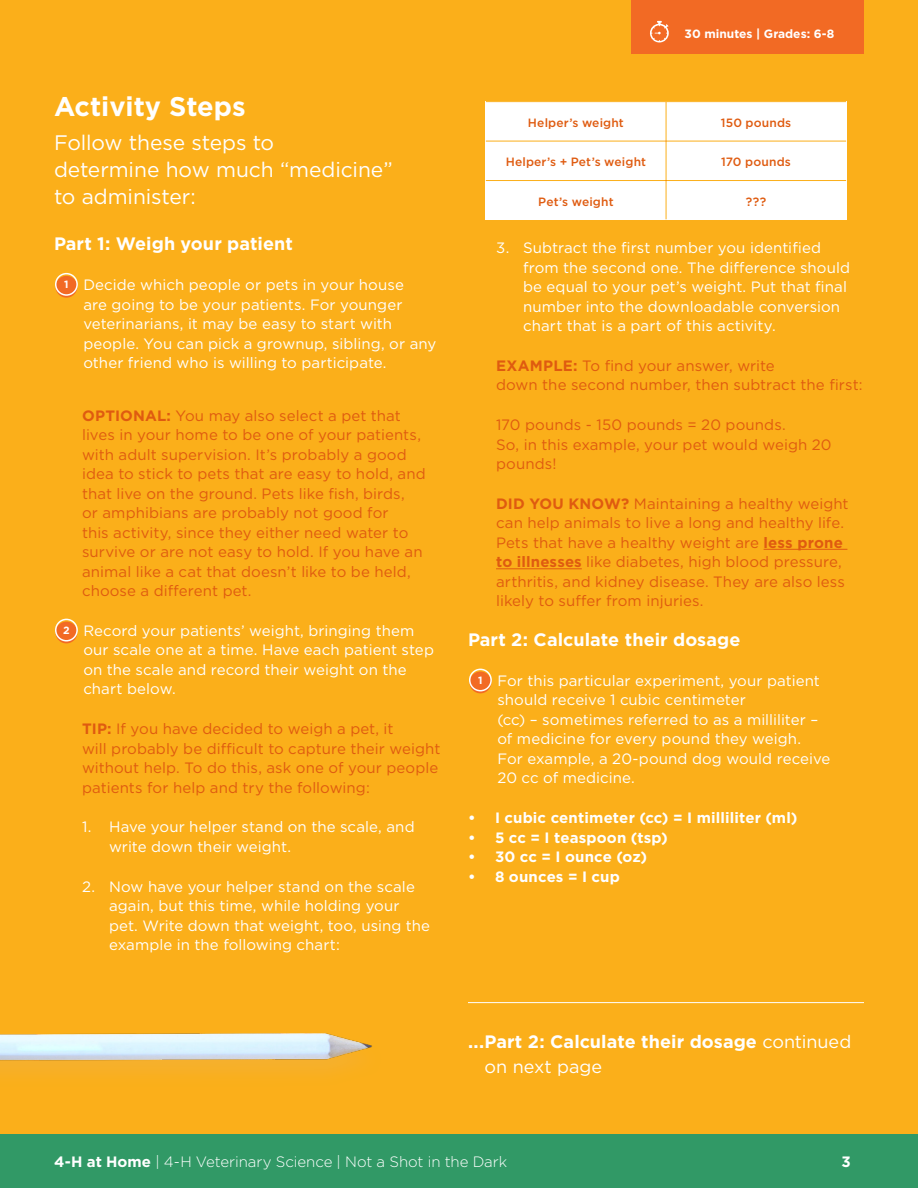
<style>
.page{position:relative;width:918px;height:1188px;background:#fff}
.page>*{position:absolute;margin:0;border:0;box-sizing:border-box;transform-origin:0 0}
.t1{font:700 27px "Gotham";color:#fff}
.t2{font:21px/27px "Gotham";letter-spacing:-.005em;color:#fff}
.t3{font:700 18px/25.5px "Gotham";letter-spacing:.005em;color:#fff}
.t4{font:15px/19.5px "Gotham";letter-spacing:.005em;color:#df5b10}
.t5{font:15px/19.5px "Gotham";letter-spacing:.005em;color:#fff}
.t6{font:700 15px "Gotham";letter-spacing:.01em;color:#fff}
.t7{font:300 15px "Gotham";letter-spacing:-.005em;color:#fff}
.t8{font:500 12px "Gotham";letter-spacing:.015em;color:#df5b10}
.t9{font:700 12px "Gotham";color:#fff}
.s1{font-weight:700;font-size:10.5px}
.s2{font-weight:700}
.s3{font-weight:400}
</style>
<div class="page">
<div style="left:0;top:1134px;width:918px;height:54px;background:#319966"></div>
<div style="left:0;top:0;width:918px;height:1134px;background:#fbaf1a"></div>
<div style="left:56px;top:276px;width:21px;height:22px;background:#f26a24;border-radius:50%"></div>
<div style="left:55px;top:273px;width:23px;height:23px;border:2px solid #fff;border-radius:50%"></div>
<div style="left:56px;top:622px;width:21px;height:21px;background:#f26a24;border-radius:50%"></div>
<div style="left:55px;top:619px;width:23px;height:23px;border:2px solid #fff;border-radius:50%"></div>
<hr style="left:764px;top:549px;width:83px;height:1px;background:#df5b10">
<hr style="left:496px;top:568px;width:86px;height:1px;background:#df5b10">
<div style="left:486px;top:101px;width:180px;height:119px;background:#fff"></div>
<hr style="left:486px;top:101px;width:180px;height:1px;background:#fbaf1a">
<hr style="left:486px;top:141px;width:180px;height:1px;background:#fbaf1a">
<hr style="left:486px;top:180px;width:180px;height:1px;background:#fbaf1a">
<div style="left:666px;top:101px;width:180px;height:119px;background:#fff"></div>
<hr style="left:666px;top:101px;width:180px;height:1px;background:#fbaf1a">
<hr style="left:666px;top:141px;width:180px;height:1px;background:#fbaf1a">
<hr style="left:666px;top:180px;width:180px;height:1px;background:#fbaf1a">
<hr style="left:666px;top:102px;width:1px;height:117px;background:#fbaf1a">
<div style="left:470px;top:672px;width:21px;height:21px;background:#f26a24;border-radius:50%"></div>
<div style="left:469px;top:669px;width:23px;height:22px;border:2px solid #fff;border-radius:50%"></div>
<div style="left:632px;top:0;width:232px;height:54px;background:#f26a24"></div>
<svg style="left:650px;top:21px;width:19px;height:21px"></svg>
<hr style="left:468px;top:1002px;width:396px;height:1px;background:#fff">
<img style="left:0;top:1033px;width:372px;height:39px">
<h1 class="t1" style="left:54px;top:89px;width:193px">Activity Steps</h1>
<h2 class="t2" style="left:54px;top:128px;width:340px">Follow these steps to<br>determine how much “medicine” to administer:</h2>
<p class="t3" style="left:54px;top:231px;width:240px">Part 1: Weigh your patient</p>
<p class="t5" style="left:83px;top:275px;width:355px;text-indent:-19px"><span class="s1">1</span> Decide which people or pets in your house<br>are going to be your patients. For younger veterinarians, it may be easy to start with people. You can pick a grownup, sibling, or any other friend who is willing to participate.</p>
<p class="t4" style="left:82px;top:405px;width:345px"><span class="s2">OPTIONAL:</span> You may also select a pet that lives in your home to be one of your patients, with adult supervision. It’s probably a good idea to stick to pets that are easy to hold, and that live on the ground. Pets like fish, birds,<br>or amphibians are probably not good for<br>this activity, since they either need water to survive or are not easy to hold. If you have an animal like a cat that doesn’t like to be held, choose a different pet.</p>
<p class="t5" style="left:83px;top:620px;width:352px;text-indent:-20px"><span class="s1">2</span> Record your patients’ weight, bringing them our scale one at a time. Have each patient step on the scale and record their weight on the chart below.</p>
<p class="t4" style="left:82px;top:719px;width:360px"><span class="s2">TIP:</span> If you have decided to weigh a pet, it<br>will probably be difficult to capture their weight without help. To do this, ask one of your people patients for help and try the following:</p>
<p class="t5" style="left:109px;top:817px;width:307px;text-indent:-27px">1. Have your helper stand on the scale, and write down their weight.</p>
<p class="t5" style="left:109px;top:876px;width:323px;text-indent:-27px">2. Now have your helper stand on the scale again, but this time, while holding your pet. Write down that weight, too, using the example in the following chart:</p>
<p class="t9" style="left:685px;top:26px;width:151px">30 minutes | Grades: 6-8</p>
<p class="t8" style="left:721px;top:115px;width:72px">150 pounds</p>
<p class="t8" style="left:721px;top:154px;width:71px">170 pounds</p>
<p class="t8" style="left:746px;top:194px;width:22px">???</p>
<p class="t5" style="left:523px;top:238px;width:329px">Subtract the first number you identified from the second one. The difference should be equal to your pet’s weight. Put that final number into the downloadable conversion chart that is a part of this activity.</p>
<p class="t4" style="left:496px;top:355px;width:368px"><span class="s2">EXAMPLE:</span> To find your answer, write<br>down the second number, then subtract the first:</p>
<p class="t4" style="left:496px;top:415px;width:337px">170 pounds - 150 pounds = 20 pounds.<br>So, in this example, your pet would weigh 20 pounds!</p>
<p class="t4" style="left:496px;top:493px;width:354px"><span class="s2">DID YOU KNOW?</span> Maintaining a healthy weight can help animals to live a long and healthy life.<br>Pets that have a healthy weight are <span class="s2">less prone to illnesses</span> like diabetes, high blood pressure, arthritis, and kidney disease. They are also less likely to suffer from injuries.</p>
<p class="t3" style="left:468px;top:627px;width:274px">Part 2: Calculate their dosage</p>
<p class="t5" style="left:497px;top:670px;width:335px;text-indent:-19px"><span class="s1">1</span> For this particular experiment, your patient should receive 1 cubic centimeter<br>(cc) – sometimes referred to as a milliliter – of medicine for every pound they weigh.<br>For example, a 20-pound dog would receive 20 cc of medicine.</p>
<p class="t6" style="left:468px;top:808px;width:331px">• I cubic centimeter (cc) = I milliliter (ml)</p>
<p class="t6" style="left:468px;top:827px;width:201px">• 5 cc = I teaspoon (tsp)</p>
<p class="t6" style="left:468px;top:847px;width:181px">• 30 cc = I ounce (oz)</p>
<p class="t6" style="left:468px;top:866px;width:153px">• 8 ounces = I cup</p>
<p class="t8" style="left:528px;top:115px;width:97px">Helper’s weight</p>
<p class="t8" style="left:506px;top:154px;width:142px">Helper’s + Pet’s weight</p>
<p class="t8" style="left:538px;top:194px;width:77px">Pet’s weight</p>
<p class="t5" style="left:496px;top:238px;width:15px">3.</p>
<p class="t3" style="left:485px;top:1029px;width:368px;text-indent:-17px">...Part 2: Calculate their dosage <span class="s3">continued on next page</span></p>
<p class="t7" style="left:54px;top:1152px;width:455px"><span class="s2">4-H at Home</span> | 4-H Veterinary Science | Not a Shot in the Dark</p>
<p class="t6" style="left:842px;top:1152px;width:11px">3</p>
</div>
